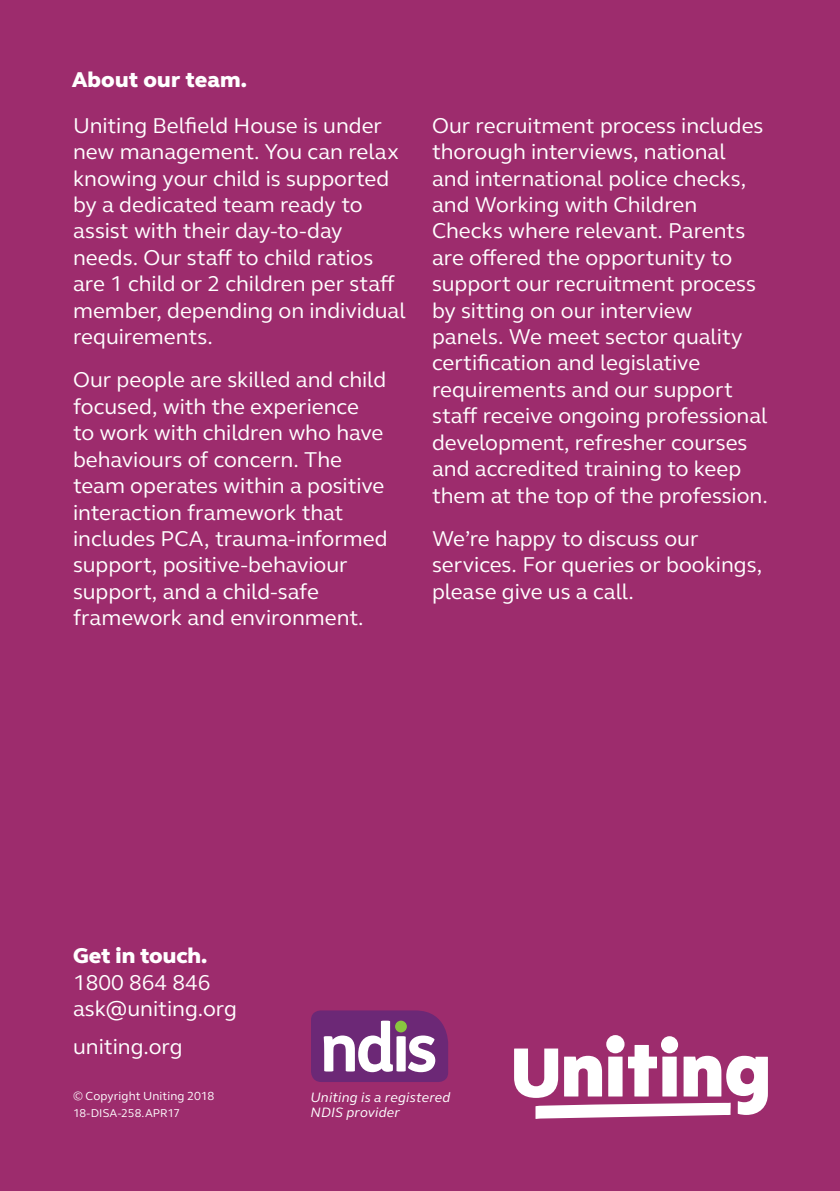
<style>
.page{position:relative;width:840px;height:1191px;background:#fff}
.page>*{position:absolute;margin:0;border:0;box-sizing:border-box;transform-origin:0 0}
._01_body_text{font:22px/26.4px "FS Elliot Pro";color:#fff}
._01_body_text-2{font:800 22px "FS Elliot Pro";letter-spacing:.005em;color:#fff}
._01_body_text-3{font:italic 14px/15.4px "FS Elliot Pro";letter-spacing:.015em;color:#fff}
._01_body_text_-_no_p{font:12px "FS Elliot Pro";letter-spacing:.01em;color:#fff}
._01_body_text_-_no_p-2{font:11.6px "FS Elliot Pro";color:#fff}
</style>
<div class="page">
<div style="left:0;top:0;width:839px;height:1191px;background:#9d2c6d"></div>
<div style="left:606px;top:1035px;width:18px;height:18px;background:#fff;border-radius:50%"></div>
<div style="left:660px;top:1036px;width:17px;height:17px;background:#fff;border-radius:50%"></div>
<svg style="left:514px;top:1045px;width:253px;height:74px"></svg>
<svg style="left:311px;top:1010px;width:137px;height:72px;background:#95629a"></svg>
<div style="left:395px;top:1020px;width:11px;height:12px;background:#89c53f;border-radius:50%"></div>
<p class="_01_body_text-2" style="left:72px;top:65px;width:176px">About our team.</p>
<p class="_01_body_text" style="left:73px;top:112px;width:334px">Uniting Belfield House is under new management. You can relax knowing your child is supported by a dedicated team ready to assist with their day-to-day needs. Our staff to child ratios are 1 child or 2 children per staff member, depending on individual requirements.</p>
<p class="_01_body_text" style="left:73px;top:366px;width:316px">Our people are skilled and child focused, with the experience<br>to work with children who have behaviours of concern. The team operates within a positive interaction framework that includes PCA, trauma-informed support, positive-behaviour support, and a child-safe framework and environment.</p>
<p class="_01_body_text" style="left:432px;top:112px;width:337px">Our recruitment process includes thorough interviews, national and international police checks, and Working with Children<br>Checks where relevant. Parents are offered the opportunity to support our recruitment process by sitting on our interview panels. We meet sector quality certification and legislative requirements and our support staff receive ongoing professional development, refresher courses and accredited training to keep them at the top of the profession.</p>
<p class="_01_body_text" style="left:432px;top:525px;width:331px">We’re happy to discuss our services. For queries or bookings, please give us a call.</p>
<p class="_01_body_text-2" style="left:73px;top:941px;width:136px">Get in touch.</p>
<p class="_01_body_text" style="left:73px;top:968px;width:139px">1800 864 846</p>
<p class="_01_body_text" style="left:73px;top:995px;width:165px">ask@uniting.org</p>
<p class="_01_body_text" style="left:73px;top:1032px;width:111px">uniting.org</p>
<p class="_01_body_text_-_no_p" style="left:73px;top:1088px;width:143px">© Copyright Uniting 2018</p>
<p class="_01_body_text_-_no_p-2" style="left:73px;top:1105px;width:109px">18-DISA-258.APR17</p>
<p class="_01_body_text-3" style="left:310px;top:1088px;width:141px">Uniting is a registered<br>NDIS provider</p>
</div>
